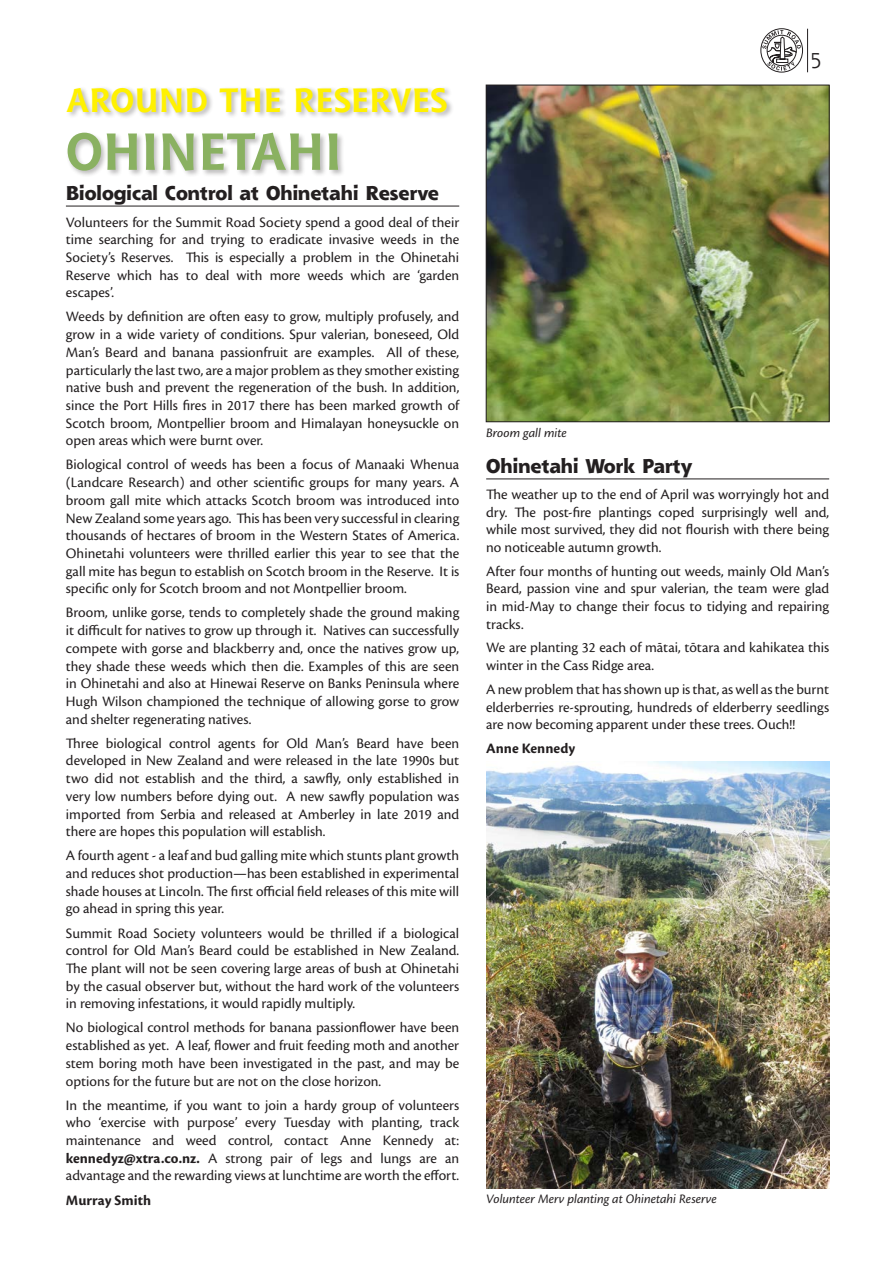
<style>
.page{position:relative;width:893px;height:1263px;background:#fff}
.page>*{position:absolute;margin:0;border:0;box-sizing:border-box;transform-origin:0 0}
.Body_Text_Cronos{font:700 51px "Shannon";color:#8ab161}
.Body_Text_Cronos-2{font:700 33px "Shannon";color:#fff101}
.t1{font:21px "Shannon";color:#231f20}
.Headers_2{font:800 19.5px "Shannon";color:#231f20}
.Body_Text_Cronos-3{font:15px/17.7px "Cronos Pro";color:#231f20;text-align:justify}
.Body_Text_Cronos-4{font:700 15px "Cronos Pro";color:#231f20}
.captions_2{font:italic 13.5px "Cronos Pro";letter-spacing:-.005em;color:#231f20}
.s1{font-weight:700}
</style>
<div class="page">
<div style="left:761px;top:29px;width:42px;height:43px;border:1px solid #231f20;border-radius:50%"></div>
<svg style="left:762px;top:30px;width:39px;height:41px"></svg>
<hr style="left:807px;top:29px;width:1px;height:43px;background:#231f20">
<hr style="left:66px;top:206px;width:393px;height:1px;background:#231f20">
<img style="left:488px;top:87px;width:339px;height:333px">
<div style="left:486px;top:85px;width:343px;height:337px;border:1px solid #231f20"></div>
<hr style="left:486px;top:478px;width:343px;height:1px;background:#231f20">
<img style="left:486px;top:761px;width:343px;height:427px">
<div style="left:65px;top:86px;width:389px;height:33px;background:#231f20;opacity:.3"></div>
<div style="left:66px;top:132px;width:280px;height:46px;background:#231f20;opacity:.3"></div>
<p class="Body_Text_Cronos-2" style="left:66px;top:79px;width:383px">AROUND THE RESERVES</p>
<p class="Body_Text_Cronos" style="left:66px;top:120px;width:277px">OHINETAHI</p>
<p class="Headers_2" style="left:66px;top:181px;width:375px">Biological Control at Ohinetahi Reserve</p>
<p class="Body_Text_Cronos-3" style="left:66px;top:213px;width:395px">Volunteers for the Summit Road Society spend a good deal of their time searching for and trying to eradicate invasive weeds in the Society’s Reserves. This is especially a problem in the Ohinetahi Reserve which has to deal with more weeds which are ‘garden escapes’.</p>
<p class="Body_Text_Cronos-3" style="left:66px;top:308px;width:395px">Weeds by definition are often easy to grow, multiply profusely, and grow in a wide variety of conditions. Spur valerian, boneseed, Old Man’s Beard and banana passionfruit are examples. All of these, particularly the last two, are a major problem as they smother existing native bush and prevent the regeneration of the bush. In addition, since the Port Hills fires in 2017 there has been marked growth of Scotch broom, Montpellier broom and Himalayan honeysuckle on open areas which were burnt over.</p>
<p class="Body_Text_Cronos-3" style="left:66px;top:456px;width:395px">Biological control of weeds has been a focus of Manaaki Whenua (Landcare Research) and other scientific groups for many years. A broom gall mite which attacks Scotch broom was introduced into New Zealand some years ago. This has been very successful in clearing thousands of hectares of broom in the Western States of America.<br>Ohinetahi volunteers were thrilled earlier this year to see that the gall mite has begun to establish on Scotch broom in the Reserve. It is specific only for Scotch broom and not Montpellier broom.</p>
<p class="Body_Text_Cronos-3" style="left:66px;top:604px;width:395px">Broom, unlike gorse, tends to completely shade the ground making it difficult for natives to grow up through it. Natives can successfully compete with gorse and blackberry and, once the natives grow up, they shade these weeds which then die. Examples of this are seen in Ohinetahi and also at Hinewai Reserve on Banks Peninsula where Hugh Wilson championed the technique of allowing gorse to grow and shelter regenerating natives.</p>
<p class="Body_Text_Cronos-3" style="left:66px;top:734px;width:395px">Three biological control agents for Old Man’s Beard have been developed in New Zealand and were released in the late 1990s but two did not establish and the third, a sawfly, only established in very low numbers before dying out. A new sawfly population was imported from Serbia and released at Amberley in late 2019 and there are hopes this population will establish.</p>
<p class="Body_Text_Cronos-3" style="left:66px;top:847px;width:395px">A fourth agent - a leaf and bud galling mite which stunts plant growth and reduces shot production—has been established in experimental shade houses at Lincoln. The first official field releases of this mite will go ahead in spring this year.</p>
<p class="Body_Text_Cronos-3" style="left:66px;top:924px;width:395px">Summit Road Society volunteers would be thrilled if a biological control for Old Man’s Beard could be established in New Zealand.<br>The plant will not be seen covering large areas of bush at Ohinetahi by the casual observer but, without the hard work of the volunteers in removing infestations, it would rapidly multiply.</p>
<p class="Body_Text_Cronos-3" style="left:66px;top:1019px;width:395px">No biological control methods for banana passionflower have been established as yet. A leaf, flower and fruit feeding moth and another stem boring moth have been investigated in the past, and may be options for the future but are not on the close horizon.</p>
<p class="Body_Text_Cronos-3" style="left:66px;top:1096px;width:395px">In the meantime, if you want to join a hardy group of volunteers who ‘exercise with purpose’ every Tuesday with planting, track maintenance and weed control, contact Anne Kennedy at: <span class="s1">kennedyz@xtra.co.nz.</span> A strong pair of legs and lungs are an advantage and the rewarding views at lunchtime are worth the effort.</p>
<p class="Body_Text_Cronos-4" style="left:66px;top:1191px;width:87px">Murray Smith</p>
<h3 class="t1" style="left:810px;top:48px;width:14px">5</h3>
<p class="captions_2" style="left:486px;top:425px;width:82px">Broom gall mite</p>
<p class="Headers_2" style="left:486px;top:453px;width:208px">Ohinetahi Work Party</p>
<p class="Body_Text_Cronos-3" style="left:486px;top:486px;width:345px">The weather up to the end of April was worryingly hot and dry. The post-fire plantings coped surprisingly well and, while most survived, they did not flourish with there being no noticeable autumn growth.</p>
<p class="Body_Text_Cronos-3" style="left:486px;top:562px;width:345px">After four months of hunting out weeds, mainly Old Man’s Beard, passion vine and spur valerian, the team were glad in mid-May to change their focus to tidying and repairing tracks.</p>
<p class="Body_Text_Cronos-3" style="left:486px;top:639px;width:344px">We are planting 32 each of mātai, tōtara and kahikatea this winter in the Cass Ridge area.</p>
<p class="Body_Text_Cronos-3" style="left:486px;top:680px;width:345px">A new problem that has shown up is that, as well as the burnt elderberries re-sprouting, hundreds of elderberry seedlings are now becoming apparent under these trees. Ouch!!</p>
<p class="Body_Text_Cronos-4" style="left:486px;top:740px;width:90px">Anne Kennedy</p>
<p class="captions_2" style="left:486px;top:1191px;width:232px">Volunteer Merv planting at Ohinetahi Reserve</p>
</div>
